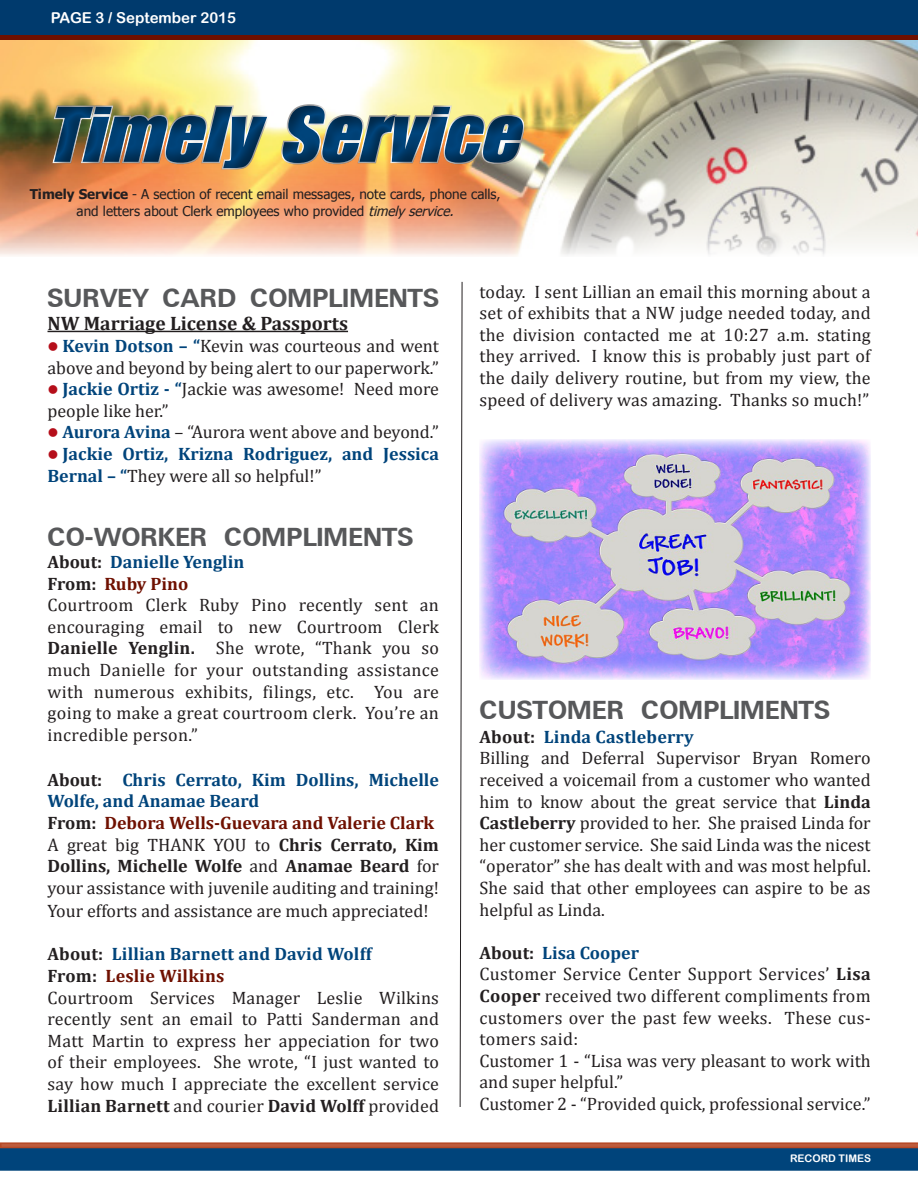
<style>
.page{position:relative;width:918px;height:1188px;background:#fff}
.page>*{position:absolute;margin:0;border:0;box-sizing:border-box;transform-origin:0 0}
.t1{font:italic 76.5px "Billboard";color:#00447b;scale:1.14 1}
.t2{font:700 27px "Universal";letter-spacing:.01em;color:#57585a}
.t3{font:700 19.5px "Cambria";color:#231f20}
.t4{font:18px/21.6px "Cambria";color:#231f20;text-align:justify}
.t5{font:700 18px/21.6px "Cambria";color:#00447b}
.t6{font:700 18px "Cambria";color:#6f1000}
.t7{font:15px "Arial Rounded MT Bold";color:#fff}
.t8{font:13.5px/16.2px "Tahoma";color:#231f20;text-align:center}
.t9{font:10.5px "Arial Rounded MT Bold";color:#fff}
.s1{font-weight:700}
.s2{font-style:italic}
.s3{color:#b50e1a}
.s4{font-weight:700;color:#00447b}
.s5{font-weight:400;color:#231f20}
.s6{color:#231f20}
</style>
<div class="page">
<img style="left:1px;top:40px;width:917px;height:216px">
<svg style="left:459px;top:281px;width:4px;height:826px"></svg>
<svg style="left:0;top:1142px;width:918px;height:29px;background:#2b4b6f"></svg>
<div style="left:0;top:0;width:918px;height:35px;background:#003a6d"></div>
<div style="left:38px;top:88px;width:502px;height:95px;background:#231f20;opacity:.5"></div>
<div style="left:0;top:35px;width:918px;height:5px;background:#6f1000"></div>
<hr style="left:48px;top:331px;width:300px;height:1px;background:#231f20">
<img style="left:479px;top:439px;width:392px;height:241px">
<p class="t7" style="left:51px;top:9px;width:187px">PAGE 3 / September 2015</p>
<h1 class="t1" style="left:44px;top:94px;width:417px">Timely Service</h1>
<p class="t8" style="left:30px;top:186px;width:473px"><span class="s1">Timely Service</span> - A section of recent email messages, note cards, phone calls, and letters about Clerk employees who provided <span class="s2">timely service.</span></p>
<p class="t2" style="left:48px;top:283px;width:393px">SURVEY CARD COMPLIMENTS</p>
<p class="t3" style="left:48px;top:310px;width:302px">NW Marriage License &amp; Passports</p>
<p class="t4" style="left:48px;top:335px;width:393px"><span class="s3">●</span> <span class="s4">Kevin Dotson – “</span>Kevin was courteous and went above and beyond by being alert to our paperwork.”</p>
<p class="t4" style="left:48px;top:378px;width:393px"><span class="s3">●</span> <span class="s4">Jackie Ortiz - “</span>Jackie was awesome! Need more people like her.”</p>
<p class="t4" style="left:48px;top:421px;width:393px"><span class="s3">●</span> <span class="s4">Aurora Avina</span> – “Aurora went above and beyond.”</p>
<p class="t5" style="left:48px;top:443px;width:393px"><span class="s3">●</span> Jackie Ortiz, Krizna Rodriguez, and Jessica<br>Bernal – “<span class="s5">They were all so helpful!”</span></p>
<p class="t2" style="left:48px;top:523px;width:367px">CO-WORKER COMPLIMENTS</p>
<p class="t5" style="left:48px;top:551px;width:198px"><span class="s6">About:</span> Danielle Yenglin</p>
<p class="t6" style="left:48px;top:571px;width:142px"><span class="s6">From:</span> Ruby Pino</p>
<p class="t4" style="left:48px;top:594px;width:393px">Courtroom Clerk Ruby Pino recently sent an encouraging email to new Courtroom Clerk <span class="s1">Danielle Yenglin.</span> She wrote, “Thank you so much Danielle for your outstanding assistance with numerous exhibits, filings, etc. You are going to make a great courtroom clerk. You’re an incredible person.”</p>
<p class="t5" style="left:48px;top:768px;width:393px"><span class="s6">About:</span> Chris Cerrato, Kim Dollins, Michelle<br>Wolfe, and Anamae Beard</p>
<p class="t6" style="left:48px;top:810px;width:388px"><span class="s6">From:</span> Debora Wells-Guevara and Valerie Clark</p>
<p class="t4" style="left:48px;top:834px;width:393px">A great big THANK YOU to <span class="s1">Chris Cerrato, Kim Dollins, Michelle Wolfe</span> and <span class="s1">Anamae Beard</span> for your assistance with juvenile auditing and training!</p>
<p class="t4" style="left:48px;top:900px;width:383px">Your efforts and assistance are much appreciated!</p>
<p class="t5" style="left:48px;top:943px;width:326px"><span class="s6">About:</span> Lillian Barnett and David Wolff</p>
<p class="t6" style="left:48px;top:963px;width:178px"><span class="s6">From:</span> Leslie Wilkins</p>
<p class="t4" style="left:48px;top:987px;width:393px">Courtroom Services Manager Leslie Wilkins recently sent an email to Patti Sanderman and Matt Martin to express her appeciation for two of their employees. She wrote, “I just wanted to say how much I appreciate the excellent service <span class="s1">Lillian Barnett</span> and courier <span class="s1">David Wolff</span> provided</p>
<p class="t4" style="left:480px;top:280px;width:393px">today. I sent Lillian an email this morning about a set of exhibits that a NW judge needed today, and the division contacted me at 10:27 a.m. stating they arrived. I know this is probably just part of the daily delivery routine, but from my view, the speed of delivery was amazing. Thanks so much!”</p>
<p class="t2" style="left:480px;top:695px;width:352px">CUSTOMER COMPLIMENTS</p>
<p class="t5" style="left:480px;top:725px;width:216px"><span class="s6">About:</span> Linda Castleberry</p>
<p class="t4" style="left:480px;top:747px;width:393px">Billing and Deferral Supervisor Bryan Romero received a voicemail from a customer who wanted him to know about the great service that <span class="s1">Linda Castleberry</span> provided to her. She praised Linda for her customer service. She said Linda was the nicest “operator” she has dealt with and was most helpful.<br>She said that other employees can aspire to be as helpful as Linda.</p>
<p class="t5" style="left:480px;top:941px;width:161px"><span class="s6">About:</span> Lisa Cooper</p>
<p class="t4" style="left:480px;top:963px;width:393px">Customer Service Center Support Services’ <span class="s1">Lisa Cooper</span> received two different compliments from customers over the past few weeks. These cus&shy;tomers said:</p>
<p class="t4" style="left:480px;top:1050px;width:393px">Customer 1 - “Lisa was very pleasant to work with and super helpful.”</p>
<p class="t4" style="left:480px;top:1093px;width:393px">Customer 2 - “Provided quick, professional service.”</p>
<p class="t9" style="left:790px;top:1152px;width:83px">RECORD TIMES</p>
</div>
